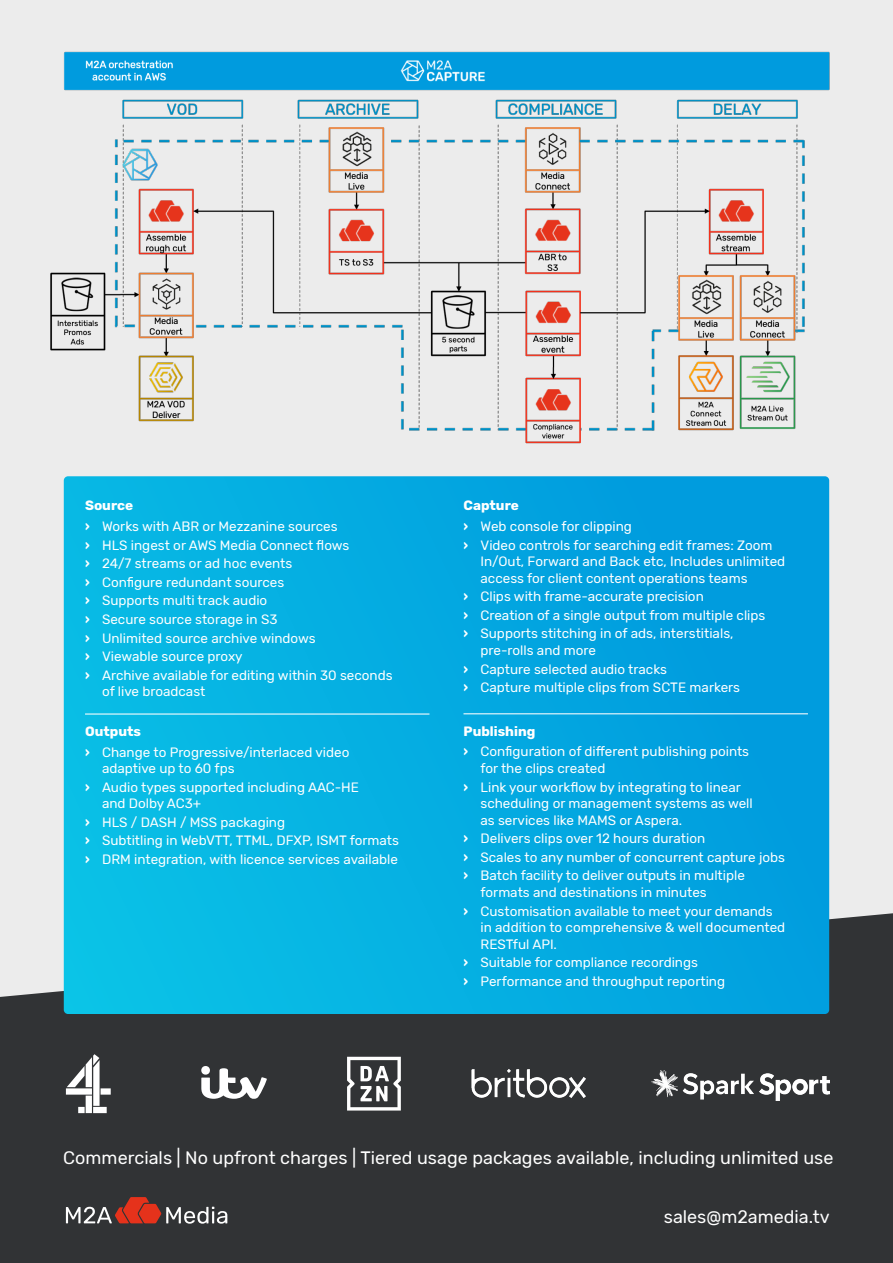
<style>
.page{position:relative;width:893px;height:1263px;background:#fff}
.page>*{position:absolute;margin:0;border:0;box-sizing:border-box;transform-origin:0 0}
.Body_Copy{font:18px "Rubik";color:#fff}
.t1{font:13.5px/16.5px "Rubik";color:#fff}
.t2{font:700 13.5px "Rubik";color:#fff}
.s1{font-weight:700}
</style>
<div class="page">
<div style="left:0;top:0;width:893px;height:1157px;background:#ececec"></div>
<div style="left:0;top:913px;width:893px;height:350px;background:#313335"></div>
<svg style="left:64px;top:476px;width:765px;height:538px;background:#04ace1"></svg>
<hr style="left:85px;top:713px;width:344px;height:1px;background:#fff">
<hr style="left:463px;top:713px;width:345px;height:1px;background:#fff">
<svg style="left:66px;top:1197px;width:161px;height:27px;background:#72504d"></svg>
<img style="left:652px;top:1071px;width:177px;height:29px">
<img style="left:472px;top:1068px;width:114px;height:31px">
<svg style="left:66px;top:1054px;width:45px;height:59px;background:#838485"></svg>
<svg style="left:201px;top:1066px;width:66px;height:33px;background:#8a8b8c"></svg>
<svg style="left:347px;top:1057px;width:54px;height:53px;background:#828384"></svg>
<img style="left:50px;top:52px;width:779px;height:392px">
<h1 class="t2" style="left:85px;top:498px;width:50px">Source</h1>
<p class="t1" style="left:85px;top:518px;width:254px"><span class="s1">›</span> Works with ABR or Mezzanine sources</p>
<p class="t1" style="left:85px;top:537px;width:266px"><span class="s1">›</span> HLS ingest or AWS Media Connect flows</p>
<p class="t1" style="left:85px;top:556px;width:209px"><span class="s1">›</span> 24/7 streams or ad hoc events</p>
<p class="t1" style="left:85px;top:574px;width:201px"><span class="s1">›</span> Configure redundant sources</p>
<p class="t1" style="left:85px;top:593px;width:184px"><span class="s1">›</span> Supports multi track audio</p>
<p class="t1" style="left:85px;top:611px;width:194px"><span class="s1">›</span> Secure source storage in S3</p>
<p class="t1" style="left:85px;top:630px;width:232px"><span class="s1">›</span> Unlimited source archive windows</p>
<p class="t1" style="left:85px;top:649px;width:159px"><span class="s1">›</span> Viewable source proxy</p>
<p class="t1" style="left:102px;top:667px;width:292px;text-indent:-17px"><span class="s1">›</span> Archive available for editing within 30 seconds of live broadcast</p>
<h1 class="t2" style="left:85px;top:723px;width:57px">Outputs</h1>
<p class="t1" style="left:102px;top:744px;width:249px;text-indent:-17px"><span class="s1">›</span> Change to Progressive/interlaced video adaptive up to 60 fps</p>
<p class="t1" style="left:102px;top:779px;width:258px;text-indent:-17px"><span class="s1">›</span> Audio types supported including AAC-HE and Dolby AC3+</p>
<p class="t1" style="left:85px;top:814px;width:202px"><span class="s1">›</span> HLS / DASH / MSS packaging</p>
<p class="t1" style="left:85px;top:833px;width:315px"><span class="s1">›</span> Subtitling in WebVTT, TTML, DFXP, ISMT formats</p>
<p class="t1" style="left:85px;top:851px;width:314px"><span class="s1">›</span> DRM integration, with licence services available</p>
<h1 class="t2" style="left:463px;top:498px;width:57px">Capture</h1>
<p class="t1" style="left:463px;top:518px;width:170px"><span class="s1">›</span> Web console for clipping</p>
<p class="t1" style="left:480px;top:537px;width:306px;text-indent:-17px"><span class="s1">›</span> Video controls for searching edit frames: Zoom<br>In/Out, Forward and Back etc, Includes unlimited access for client content operations teams</p>
<p class="t1" style="left:463px;top:589px;width:242px"><span class="s1">›</span> Clips with frame-accurate precision</p>
<p class="t1" style="left:463px;top:607px;width:303px"><span class="s1">›</span> Creation of a single output from multiple clips</p>
<p class="t1" style="left:480px;top:626px;width:254px;text-indent:-17px"><span class="s1">›</span> Supports stitching in of ads, interstitials, pre-rolls and more</p>
<p class="t1" style="left:463px;top:661px;width:205px"><span class="s1">›</span> Capture selected audio tracks</p>
<p class="t1" style="left:463px;top:680px;width:278px"><span class="s1">›</span> Capture multiple clips from SCTE markers</p>
<h1 class="t2" style="left:463px;top:723px;width:73px">Publishing</h1>
<p class="t1" style="left:480px;top:744px;width:270px;text-indent:-17px"><span class="s1">›</span> Configuration of different publishing points for the clips created</p>
<p class="t1" style="left:480px;top:779px;width:274px;text-indent:-17px"><span class="s1">›</span> Link your workflow by integrating to linear scheduling or management systems as well as services like MAMS or Aspera.</p>
<p class="t1" style="left:463px;top:830px;width:243px"><span class="s1">›</span> Delivers clips over 12 hours duration</p>
<p class="t1" style="left:463px;top:849px;width:323px"><span class="s1">›</span> Scales to any number of concurrent capture jobs</p>
<p class="t1" style="left:480px;top:868px;width:266px;text-indent:-17px"><span class="s1">›</span> Batch facility to deliver outputs in multiple formats and destinations in minutes</p>
<p class="t1" style="left:480px;top:903px;width:306px;text-indent:-17px"><span class="s1">›</span> Customisation available to meet your demands in addition to comprehensive &amp; well documented<br>RESTful API.</p>
<p class="t1" style="left:463px;top:954px;width:236px"><span class="s1">›</span> Suitable for compliance recordings</p>
<p class="t1" style="left:463px;top:973px;width:263px"><span class="s1">›</span> Performance and throughput reporting</p>
<p class="Body_Copy" style="left:63px;top:1148px;width:772px">Commercials | No upfront charges | Tiered usage packages available, including unlimited use</p>
<p class="Body_Copy" style="left:664px;top:1207px;width:167px">sales@m2amedia.tv</p>
</div>
